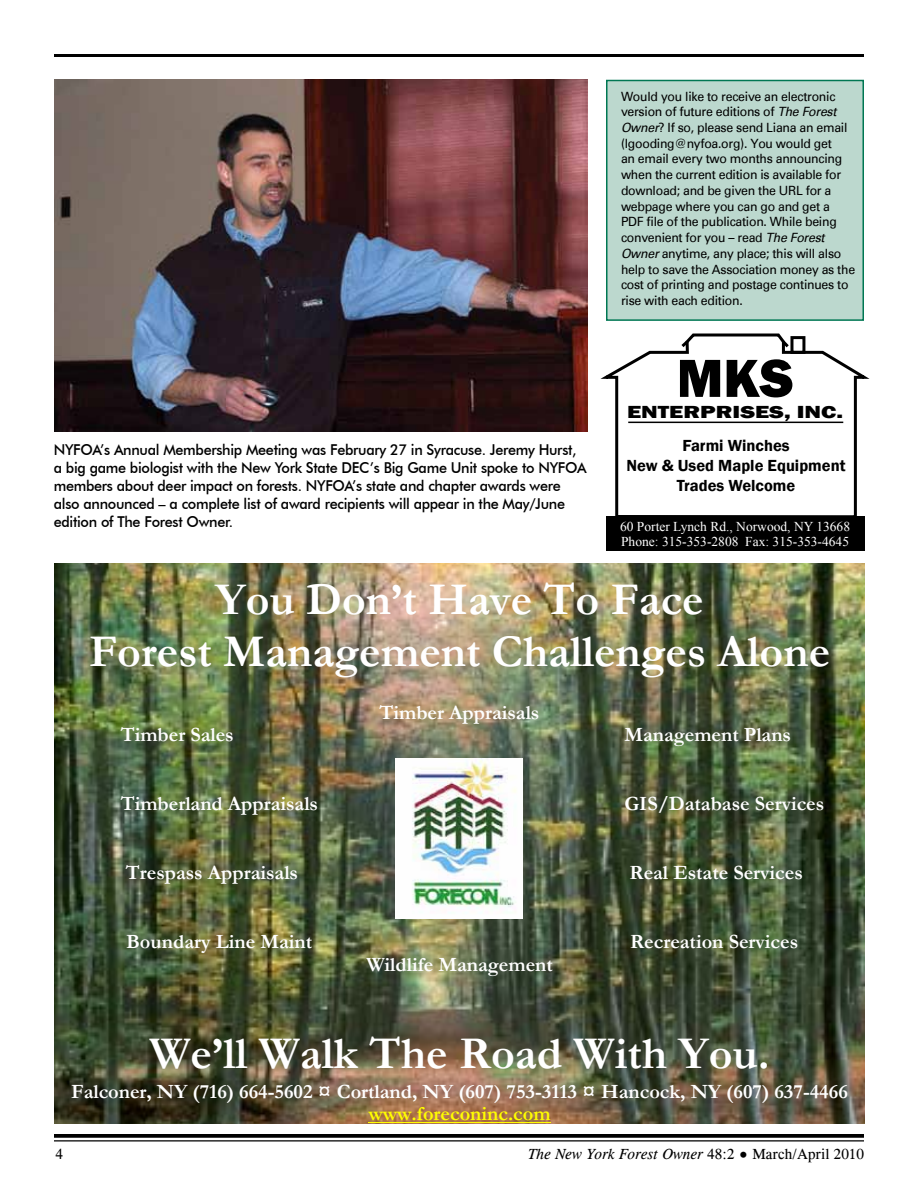
<style>
.page{position:relative;width:918px;height:1188px;background:#fff}
.page>*{position:absolute;margin:0;border:0;box-sizing:border-box;transform-origin:0 0}
.t1{font:800 55.5px "Franklin Gothic";color:#000}
.t2{font:700 45.75px/51.4px "Garamond";color:#fff;text-align:center}
.t3{font:700 20.4px "Garamond";color:#fff}
.t4{font:700 20.4px "Garamond";color:#ff0}
.t5{font:800 18px "Franklin Gothic";color:#000;scale:1.35 1}
.t6{font:600 16.5px/19.8px "Franklin Gothic";color:#000;text-align:center}
.t7{font:500 15px/18px "Futura BT";letter-spacing:-.02em;color:#000;scale:.96 1}
.t8{font:italic 15px "Cg Times";color:#000}
.t9{font:15px "Cg Times";color:#000}
.t10{font:13.5px/15px "Times New Roman";color:#fff}
.t11{font:12.75px/15.8px "Univers";letter-spacing:-.02em;color:#000;scale:.96 1}
.s1{font-style:italic}
.s2{font-style:normal}
.s3{font-style:normal;font-size:12px}
</style>
<div class="page">
<svg style="left:54px;top:1134px;width:810px;height:4px;background:#0f0f0f"></svg>
<hr style="left:54px;top:1140px;width:810px;height:2px;background:#000">
<hr style="left:54px;top:54px;width:810px;height:3px;background:#000">
<img style="left:54px;top:563px;width:811px;height:561px">
<img style="left:395px;top:758px;width:128px;height:161px">
<hr style="left:368px;top:1122px;width:183px;height:1px;background:#ff0">
<div style="left:606px;top:80px;width:258px;height:241px;background:#bcd8ce;border:2px solid #007753"></div>
<div style="left:606px;top:516px;width:258px;height:35px;background:#000"></div>
<svg style="left:600px;top:333px;width:270px;height:187px"></svg>
<div style="left:790px;top:336px;width:15px;height:18px;border:3px solid #000"></div>
<svg style="left:678px;top:338px;width:13px;height:12px"></svg>
<svg style="left:779px;top:338px;width:13px;height:13px"></svg>
<img style="left:54px;top:80px;width:534px;height:352px">
<p class="t7" style="left:54px;top:441px;width:557px">NYFOA’s Annual Membership Meeting was February 27 in Syracuse. Jeremy Hurst, a big game biologist with the New York State DEC’s Big Game Unit spoke to NYFOA members about deer impact on forests. NYFOA’s state and chapter awards were also announced – a complete list of award recipients will appear in the May/June edition of The Forest Owner.</p>
<p class="t11" style="left:621px;top:88px;width:245px">Would you like to receive an electronic version of future editions of <span class="s1">The Forest Owner</span>? If so, please send Liana an email (lgooding@nyfoa.org). You would get<br>an email every two months announcing when the current edition is available for download; and be given the URL for a webpage where you can go and get a PDF file of the publication. While being convenient for you – read <span class="s1">The Forest Owner</span> anytime, any place; this will also help to save the Association money as the cost of printing and postage continues to rise with each edition.</p>
<h1 class="t1" style="left:677px;top:342px;width:118px">MKS</h1>
<h3 class="t5" style="left:627px;top:400px;width:96px">ENTERPRISES</h3>
<h3 class="t5" style="left:784px;top:400px;width:45px">, INC.</h3>
<p class="t6" style="left:627px;top:436px;width:220px">Farmi Winches<br>New &amp; Used Maple Equipment<br>Trades Welcome</p>
<p class="t10" style="left:620px;top:519px;width:232px">60 Porter Lynch Rd., Norwood, NY 13668<br>Phone: 315-353-2808 Fax: 315-353-4645</p>
<h2 class="t2" style="left:89px;top:574px;width:743px">You Don’t Have To Face<br>Forest Management Challenges Alone</h2>
<h3 class="t3" style="left:380px;top:698px;width:161px">Timber Appraisals</h3>
<h3 class="t3" style="left:121px;top:721px;width:115px">Timber Sales</h3>
<h3 class="t3" style="left:624px;top:721px;width:168px">Management Plans</h3>
<h3 class="t3" style="left:121px;top:790px;width:199px">Timberland Appraisals</h3>
<h3 class="t3" style="left:624px;top:790px;width:201px">GIS/Database Services</h3>
<h3 class="t3" style="left:126px;top:859px;width:174px">Trespass Appraisals</h3>
<h3 class="t3" style="left:629px;top:859px;width:175px">Real Estate Services</h3>
<h3 class="t3" style="left:126px;top:927px;width:187px">Boundary Line Maint</h3>
<h3 class="t3" style="left:630px;top:927px;width:170px">Recreation Services</h3>
<h3 class="t3" style="left:366px;top:950px;width:188px">Wildlife Management</h3>
<h2 class="t2" style="left:150px;top:1028px;width:622px">We’ll Walk The Road With You.</h2>
<h3 class="t3" style="left:71px;top:1077px;width:778px">Falconer, NY (716) 664-5602 ¤ Cortland, NY (607) 753-3113 ¤ Hancock, NY (607) 637-4466</h3>
<h3 class="t4" style="left:368px;top:1100px;width:184px">www.foreconinc.com</h3>
<p class="t9" style="left:56px;top:1145px;width:9px">4</p>
<p class="t8" style="left:528px;top:1145px;width:337px">The New York Forest Owner <span class="s2">48:2</span> <span class="s3">•</span> <span class="s2">March/April 2010</span></p>
</div>
